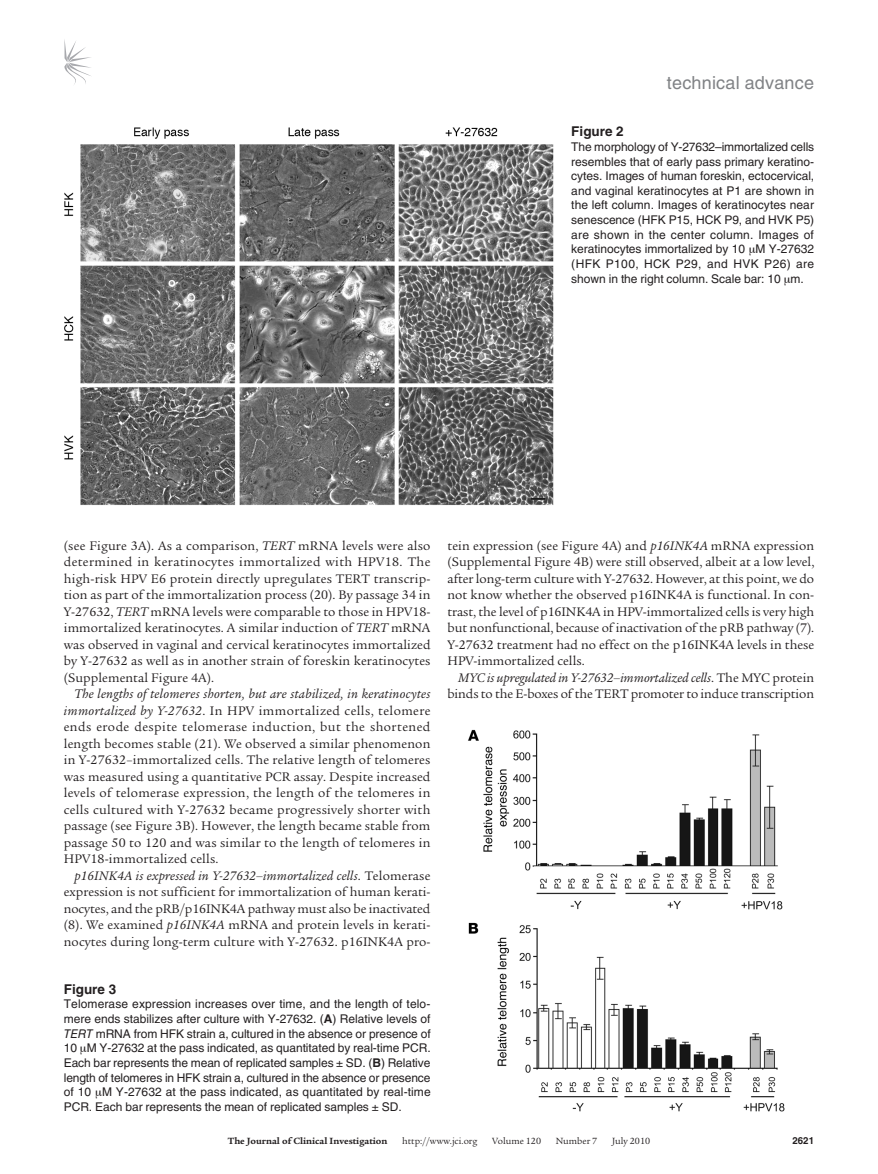
<style>
.page{position:relative;width:878px;height:1174px;background:#fff}
.page>*{position:absolute;margin:0;border:0;box-sizing:border-box;transform-origin:0 0}
.t1{font:18px "Helvetica LT Std";letter-spacing:.01em;color:#808285}
.t2{font:13.5px/16.5px "Legacy Serif Std";letter-spacing:.005em;color:#231f20;text-align:justify}
.t3{font:700 13.5px "Helvetica LT Std";color:#231f20}
.t4{font:12px/14.7px "Helvetica LT Std";letter-spacing:-.005em;color:#231f20;text-align:justify}
.t5{font:9.75px "Legacy Serif Std";color:#231f20}
.t6{font:700 9.75px "Legacy Serif Std";color:#231f20}
.t7{font:700 9.75px "Helvetica LT Std";color:#231f20}
.s1{font-style:italic}
.s2{font-weight:700}
</style>
<div class="page">
<svg style="left:64px;top:39px;width:27px;height:45px"></svg>
<img style="left:468px;top:729px;width:317px;height:383px">
<img style="left:64px;top:127px;width:490px;height:378px">
<h1 class="t1" style="left:667px;top:72px;width:149px">technical advance</h1>
<p class="t3" style="left:571px;top:123px;width:54px">Figure 2</p>
<p class="t4" style="left:571px;top:139px;width:244px">The morphology of Y-27632–immortalized cells resembles that of early pass primary keratino&shy;cytes. Images of human foreskin, ectocervical, and vaginal keratinocytes at P1 are shown in the left column. Images of keratinocytes near senescence (HFK P15, HCK P9, and HVK P5) are shown in the center column. Images of keratinocytes immortalized by 10 M Y-27632 (HFK P100, HCK P29, and HVK P26) are shown in the right column. Scale bar: 10 m.</p>
<p class="t2" style="left:64px;top:537px;width:368px">(see Figure 3A). As a comparison, <span class="s1">TERT</span> mRNA levels were also determined in keratinocytes immortalized with HPV18. The high-risk HPV E6 protein directly upregulates TERT transcrip&shy;tion as part of the immortalization process (20). By passage 34 in Y-27632, <span class="s1">TERT</span> mRNA levels were comparable to those in HPV18- immortalized keratinocytes. A similar induction of <span class="s1">TERT</span> mRNA was observed in vaginal and cervical keratinocytes immortalized by Y-27632 as well as in another strain of foreskin keratinocytes (Supplemental Figure 4A).</p>
<p class="t2" style="left:64px;top:686px;width:368px;text-indent:11px"><span class="s1">The lengths of telomeres shorten, but are stabilized, in keratinocytes immortalized by Y-27632</span>. In HPV immortalized cells, telomere ends erode despite telomerase induction, but the shortened length becomes stable (21). We observed a similar phenomenon in Y-27632–immortalized cells. The relative length of telomeres was measured using a quantitative PCR assay. Despite increased levels of telomerase expression, the length of the telomeres in cells cultured with Y-27632 became progressively shorter with passage (see Figure 3B). However, the length became stable from passage 50 to 120 and was similar to the length of telomeres in HPV18-immortalized cells.</p>
<p class="t2" style="left:64px;top:867px;width:368px;text-indent:11px"><span class="s1">p16INK4A is expressed in Y-27632–immortalized cells</span>. Telomerase expression is not sufficient for immortalization of human kerati&shy;nocytes, and the pRB/p16INK4A pathway must also be inactivated (8). We examined <span class="s1">p16INK4A</span> mRNA and protein levels in kerati&shy;nocytes during long-term culture with Y-27632. p16INK4A pro-</p>
<p class="t3" style="left:64px;top:980px;width:54px">Figure 3</p>
<p class="t4" style="left:64px;top:996px;width:368px">Telomerase expression increases over time, and the length of telo&shy;mere ends stabilizes after culture with Y-27632. (<span class="s2">A</span>) Relative levels of <span class="s1">TERT</span> mRNA from HFK strain a, cultured in the absence or presence of 10 M Y-27632 at the pass indicated, as quantitated by real-time PCR.<br>Each bar represents the mean of replicated samples ± SD. (<span class="s2">B</span>) Relative length of telomeres in HFK strain a, cultured in the absence or presence of 10 M Y-27632 at the pass indicated, as quantitated by real-time PCR. Each bar represents the mean of replicated samples ± SD.</p>
<p class="t2" style="left:447px;top:537px;width:368px">tein expression (see Figure 4A) and <span class="s1">p16INK4A</span> mRNA expression (Supplemental Figure 4B) were still observed, albeit at a low level, after long-term culture with Y-27632. However, at this point, we do not know whether the observed p16INK4A is functional. In con&shy;trast, the level of p16INK4A in HPV-immortalized cells is very high but nonfunctional, because of inactivation of the pRB pathway (7).<br>Y-27632 treatment had no effect on the p16INK4A levels in these HPV-immortalized cells.</p>
<p class="t2" style="left:447px;top:669px;width:368px;text-align:right"><span class="s1">MYC is upregulated in Y-27632–immortalized cells</span>. The MYC protein binds to the E-boxes of the TERT promoter to induce transcription</p>
<p class="t6" style="left:228px;top:1135px;width:161px">The Journal of Clinical Investigation</p>
<p class="t5" style="left:402px;top:1135px;width:77px">http://www.jci.org</p>
<p class="t5" style="left:492px;top:1135px;width:50px">Volume 120</p>
<p class="t5" style="left:556px;top:1135px;width:43px">Number 7</p>
<p class="t5" style="left:612px;top:1135px;width:40px">July 2010</p>
<p class="t7" style="left:792px;top:1134px;width:23px">2621</p>
</div>
